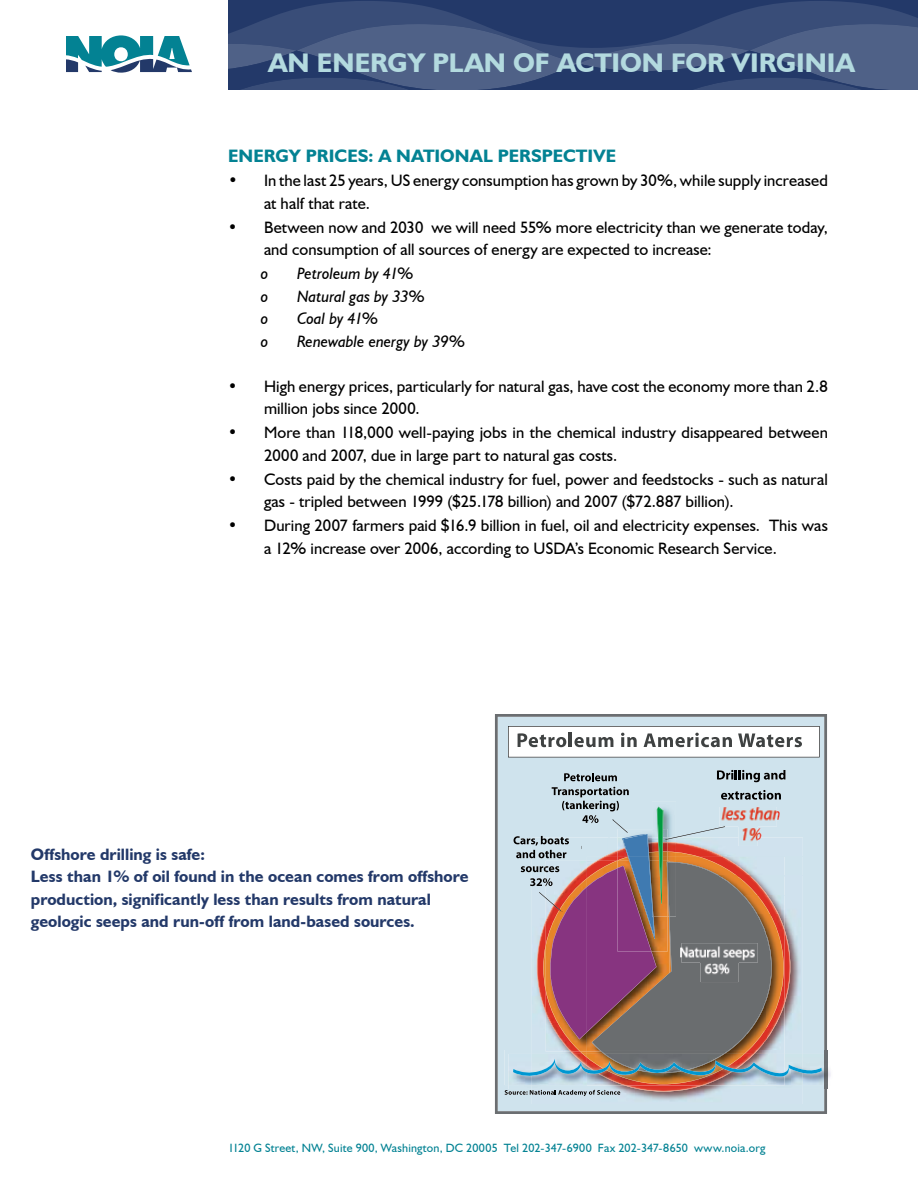
<style>
.page{position:relative;width:918px;height:1188px;background:#fff}
.page>*{position:absolute;margin:0;border:0;box-sizing:border-box;transform-origin:0 0}
.t1{font:700 27px "Humanist 521 BT";color:#b3dadf}
.t2{font:700 18px "Humanist 521 BT";letter-spacing:.005em;color:#038293}
.t3{font:16.5px/22.5px "Humanist 521 BT";letter-spacing:.005em;color:#000}
.t4{font:700 16.5px/22.5px "Humanist 521 BT";letter-spacing:.005em;color:#233969}
.t5{font:italic 16.5px "Humanist 521 BT";letter-spacing:-.005em;color:#000}
.t6{font:12px "Humanist 521 BT";letter-spacing:.015em;color:#038293}
</style>
<div class="page">
<svg style="left:228px;top:1px;width:690px;height:89px;background:#394d78"></svg>
<svg style="left:67px;top:35px;width:125px;height:38px"></svg>
<svg style="left:495px;top:714px;width:332px;height:400px;background:#bccdd5"></svg>
<img style="left:532px;top:1089px;width:271px;height:15px">
<img style="left:634px;top:1089px;width:59px;height:3px">
<svg style="left:508px;top:726px;width:312px;height:31px"></svg>
<svg style="left:505px;top:1090px;width:115px;height:6px"></svg>
<svg style="left:824px;top:1085px;width:3px;height:4px"></svg>
<img style="left:532px;top:1085px;width:271px;height:4px">
<img style="left:625px;top:1086px;width:77px;height:3px">
<img style="left:623px;top:1085px;width:81px;height:1px">
<img style="left:505px;top:1050px;width:319px;height:35px">
<img style="left:824px;top:1077px;width:6px;height:8px">
<img style="left:587px;top:1077px;width:167px;height:8px">
<img style="left:587px;top:1077px;width:158px;height:7px">
<svg style="left:513px;top:770px;width:317px;height:307px;background:#a599a0"></svg>
<h1 class="t1" style="left:268px;top:46px;width:588px">An Energy Plan of Action for virginia</h1>
<p class="t2" style="left:228px;top:145px;width:388px">Energy Prices: A National Pe rspective</p>
<p class="t3" style="left:264px;top:169px;width:565px;text-indent:-36px">• In the last 25 years, US energy consumption has grown by 30%, while supply increased at half that rate.</p>
<p class="t3" style="left:264px;top:215px;width:565px;text-indent:-36px">• Between now and 2030 we will need 55% more electricity than we generate today, and consumption of all sources of energy are expected to increase:</p>
<p class="t5" style="left:261px;top:263px;width:9px">o</p>
<p class="t5" style="left:297px;top:263px;width:118px">Petroleum by 41%</p>
<p class="t5" style="left:261px;top:286px;width:9px">o</p>
<p class="t5" style="left:297px;top:286px;width:129px">Natural gas by 33%</p>
<p class="t5" style="left:261px;top:308px;width:9px">o</p>
<p class="t5" style="left:297px;top:308px;width:82px">Coal by 41%</p>
<p class="t5" style="left:261px;top:331px;width:9px">o</p>
<p class="t5" style="left:297px;top:331px;width:169px">Renewable energy by 39%</p>
<p class="t3" style="left:264px;top:374px;width:565px;text-indent:-36px">• High energy prices, particularly for natural gas, have cost the economy more than 2.8 million jobs since 2000.</p>
<p class="t3" style="left:264px;top:421px;width:565px;text-indent:-36px">• More than 118,000 well-paying jobs in the chemical industry disappeared between<br>2000 and 2007, due in large part to natural gas costs.</p>
<p class="t3" style="left:264px;top:467px;width:565px;text-indent:-36px">• Costs paid by the chemical industry for fuel, power and feedstocks - such as natural gas - tripled between 1999 ($25.178 billion) and 2007 ($72.887 billion).</p>
<p class="t3" style="left:264px;top:514px;width:565px;text-indent:-36px">• During 2007 farmers paid $16.9 billion in fuel, oil and electricity expenses. This was a 12% increase over 2006, according to USDA’s Economic Research Service.</p>
<p class="t4" style="left:31px;top:842px;width:439px">Offshore drilling is safe:<br>Less than 1% of oil found in the ocean comes from offshore production, significantly less than results from natural geologic seeps and run-off from land-based sources.</p>
<p class="t6" style="left:228px;top:1140px;width:539px">1120 G Street, NW, Suite 900, Washington, DC 20005 Tel 202-347-6900 Fax 202-347-8650 www.noia.org</p>
</div>
